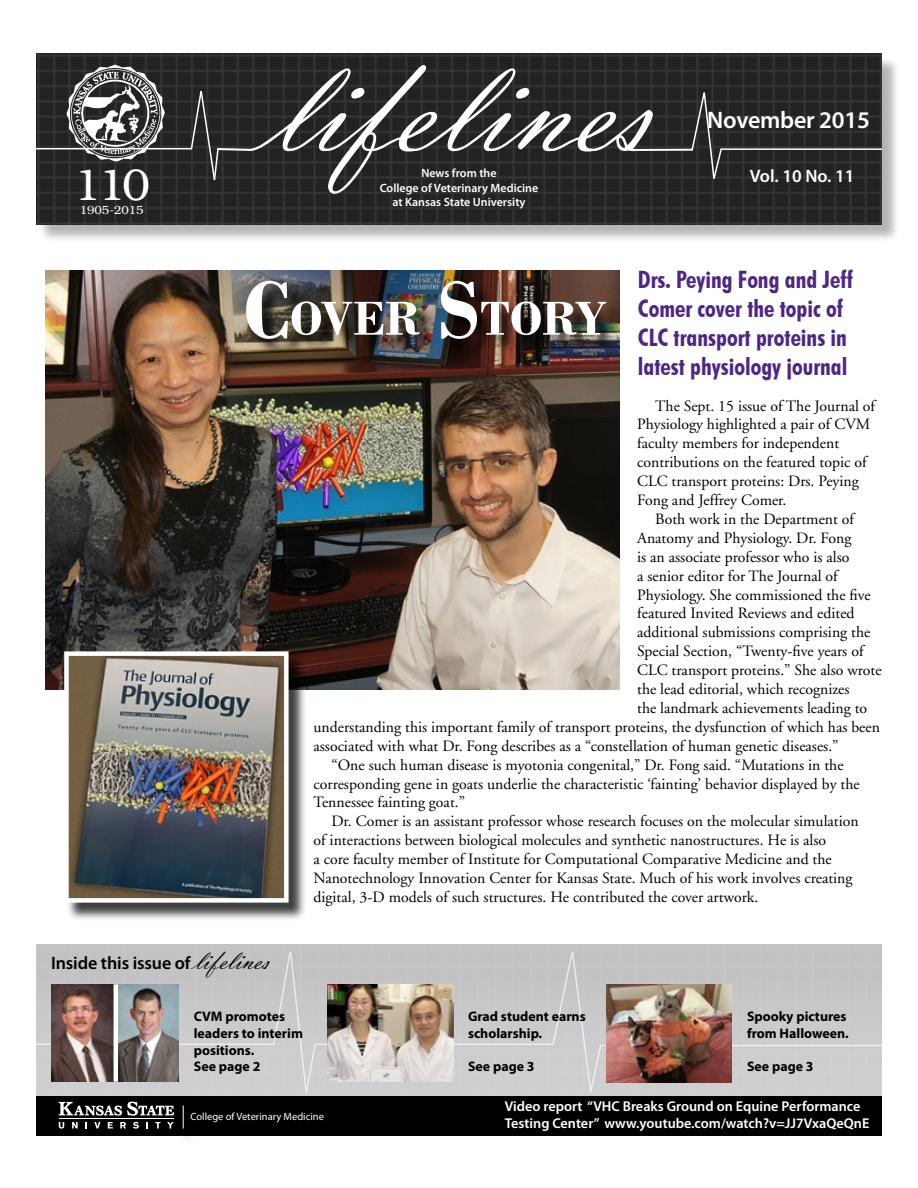
<style>
.page{position:relative;width:918px;height:1188px;background:#fff}
.page>*{position:absolute;margin:0;border:0;box-sizing:border-box;transform-origin:0 0}
.t1{font:142.5px "Vladimir Script";color:#fff}
.t2{font:700 50.1px "Bodoni";color:#fff}
.t3{font:44.85px "Librarian";color:#fff}
.t4{font:700 condensed 24px/28.8px "Futura BT";color:#4f2683}
.t5{font:600 24px "Myriad Pro";letter-spacing:-.01em;color:#fff}
.t6{font:600 18px "Myriad Pro";letter-spacing:-.005em;color:#000}
.t7{font:600 18px "Myriad Pro";color:#fff}
.t8{font:15.75px/18.9px "Adobe Garamond";color:#000}
.t9{font:600 14.25px/17.1px "Myriad Pro";color:#fff}
.t10{font:700 13.8px/16.6px "Myriad Pro";color:#000}
.t11{font:600 12px/14.4px "Myriad Pro";color:#fff;text-align:center}
.t12{font:11.85px "Librarian";color:#fff}
.t13{font:10.5px "Myriad Pro";color:#fff}
.s1{font-size:86.25px}
.s2{font-family:"Vladimir Script";font-weight:400;font-size:28.5px}
</style>
<div class="page">
<div style="left:36px;top:944px;width:846px;height:152px;background:#c8c8ca"></div>
<div style="left:38px;top:56px;width:863px;height:187px;background:#000;opacity:.32"></div>
<img style="left:36px;top:54px;width:846px;height:170px">
<div style="left:36px;top:1096px;width:846px;height:39px;background:#000"></div>
<hr style="left:59px;top:1118px;width:114px;height:1px;background:#fff">
<svg style="left:59px;top:1102px;width:115px;height:14px"></svg>
<svg style="left:59px;top:1122px;width:5px;height:7px"></svg>
<svg style="left:72px;top:1122px;width:6px;height:6px"></svg>
<svg style="left:85px;top:1122px;width:2px;height:6px"></svg>
<svg style="left:94px;top:1122px;width:6px;height:6px"></svg>
<svg style="left:108px;top:1122px;width:5px;height:6px"></svg>
<svg style="left:120px;top:1122px;width:6px;height:6px"></svg>
<svg style="left:133px;top:1122px;width:6px;height:7px"></svg>
<svg style="left:146px;top:1122px;width:2px;height:6px"></svg>
<svg style="left:155px;top:1122px;width:5px;height:6px"></svg>
<svg style="left:167px;top:1122px;width:7px;height:6px"></svg>
<div style="left:179px;top:1110px;width:17px;height:37px;background:#000;opacity:.75"></div>
<svg style="left:183px;top:1106px;width:1px;height:23px"></svg>
<hr style="left:634px;top:149px;width:59px;height:2px;background:#fff">
<svg style="left:690px;top:91px;width:33px;height:90px;background:#393939"></svg>
<svg style="left:190px;top:89px;width:63px;height:93px;background:#323233"></svg>
<hr style="left:36px;top:148px;width:156px;height:1px;background:#fff">
<hr style="left:721px;top:148px;width:161px;height:2px;background:#fff">
<img style="left:67px;top:65px;width:48px;height:87px">
<svg style="left:272px;top:950px;width:45px;height:145px;background:#cbcbcd"></svg>
<hr style="left:36px;top:1044px;width:238px;height:1px;background:#fff">
<hr style="left:600px;top:1045px;width:282px;height:1px;background:#fff">
<svg style="left:551px;top:950px;width:52px;height:144px;background:#cbcbcc"></svg>
<hr style="left:315px;top:1044px;width:239px;height:1px;background:#fff">
<img style="left:606px;top:984px;width:126px;height:99px">
<img style="left:327px;top:984px;width:126px;height:98px">
<img style="left:51px;top:984px;width:63px;height:98px">
<img style="left:45px;top:270px;width:574px;height:420px">
<div style="left:249px;top:283px;width:375px;height:75px;background:#000;opacity:.75"></div>
<div style="left:66px;top:654px;width:241px;height:267px;background:#000;opacity:.75"></div>
<img style="left:69px;top:656px;width:215px;height:242px">
<div style="left:64px;top:651px;width:225px;height:252px;border:4px solid #fff"></div>
<img style="left:118px;top:984px;width:61px;height:98px">
<hr style="left:114px;top:984px;width:4px;height:98px;background:#fff">
<h3 class="t3" style="left:74px;top:158px;width:78px">110</h3>
<p class="t12" style="left:80px;top:203px;width:65px">1905-2015</p>
<h1 class="t1" style="left:267px;top:23px;width:386px">lifelines</h1>
<p class="t11" style="left:380px;top:166px;width:160px">News from the<br>College of Veterinary Medicine at Kansas State University</p>
<h3 class="t5" style="left:707px;top:107px;width:164px">November 2015</h3>
<p class="t7" style="left:750px;top:166px;width:106px">Vol. 10 No. 11</p>
<h2 class="t2" style="left:243px;top:289px;width:365px"><span class="s1">C</span>OVER <span class="s1">S</span>TORY</h2>
<h3 class="t4" style="left:638px;top:265px;width:217px">Drs. Peying Fong and Jeff<br>Comer cover the topic of<br>CLC transport proteins in latest physiology journal</h3>
<p class="t8" style="left:637px;top:396px;width:239px;text-indent:18px">The Sept. 15 issue of The Journal of Physiology highlighted a pair of CVM faculty members for independent contributions on the featured topic of CLC transport proteins: Drs. Peying Fong and Jeffrey Comer.</p>
<p class="t8" style="left:655px;top:510px;width:201px">Both work in the Department of</p>
<p class="t8" style="left:637px;top:529px;width:216px">Anatomy and Physiology. Dr. Fong</p>
<p class="t8" style="left:637px;top:548px;width:214px">is an associate professor who is also</p>
<p class="t8" style="left:637px;top:567px;width:202px">a senior editor for The Journal of</p>
<p class="t8" style="left:637px;top:585px;width:235px">Physiology. She commissioned the five</p>
<p class="t8" style="left:637px;top:604px;width:219px">featured Invited Reviews and edited</p>
<p class="t8" style="left:637px;top:623px;width:235px">additional submissions comprising the</p>
<p class="t8" style="left:637px;top:642px;width:228px">Special Section, “Twenty-five years of</p>
<p class="t8" style="left:637px;top:661px;width:246px">CLC transport proteins.” She also wrote</p>
<p class="t8" style="left:637px;top:680px;width:214px">the lead editorial, which recognizes</p>
<p class="t8" style="left:637px;top:699px;width:232px">the landmark achievements leading to</p>
<p class="t8" style="left:314px;top:718px;width:568px">understanding this important family of transport proteins, the dysfunction of which has been</p>
<p class="t8" style="left:314px;top:737px;width:527px">associated with what Dr. Fong describes as a “constellation of human genetic diseases.”</p>
<p class="t8" style="left:332px;top:756px;width:514px">“One such human disease is myotonia congenital,” Dr. Fong said. “Mutations in the</p>
<p class="t8" style="left:314px;top:774px;width:548px">corresponding gene in goats underlie the characteristic ‘fainting’ behavior displayed by the</p>
<p class="t8" style="left:314px;top:793px;width:153px">Tennessee fainting goat.”</p>
<p class="t8" style="left:332px;top:812px;width:529px">Dr. Comer is an assistant professor whose research focuses on the molecular simulation</p>
<p class="t8" style="left:314px;top:831px;width:514px">of interactions between biological molecules and synthetic nanostructures. He is also</p>
<p class="t8" style="left:314px;top:850px;width:520px">a core faculty member of Institute for Computational Comparative Medicine and the</p>
<p class="t8" style="left:314px;top:869px;width:541px">Nanotechnology Innovation Center for Kansas State. Much of his work involves creating</p>
<p class="t8" style="left:314px;top:888px;width:447px">digital, 3-D models of such structures. He contributed the cover artwork.</p>
<p class="t6" style="left:51px;top:953px;width:220px">Inside this issue of <span class="s2">lifelines</span></p>
<p class="t10" style="left:194px;top:1009px;width:111px">CVM promotes leaders to interim positions.<br>See page 2</p>
<p class="t10" style="left:468px;top:1009px;width:119px">Grad student earns scholarship.</p>
<p class="t10" style="left:468px;top:1059px;width:68px">See page 3</p>
<p class="t10" style="left:747px;top:1009px;width:103px">Spooky pictures from Halloween.</p>
<p class="t10" style="left:747px;top:1059px;width:68px">See page 3</p>
<p class="t13" style="left:190px;top:1111px;width:135px">College of Veterinary Medicine</p>
<p class="t9" style="left:505px;top:1097px;width:366px">Video report “VHC Breaks Ground on Equine Performance<br>Testing Center” www.youtube.com/watch?v=JJ7VxaQeQnE</p>
</div>
